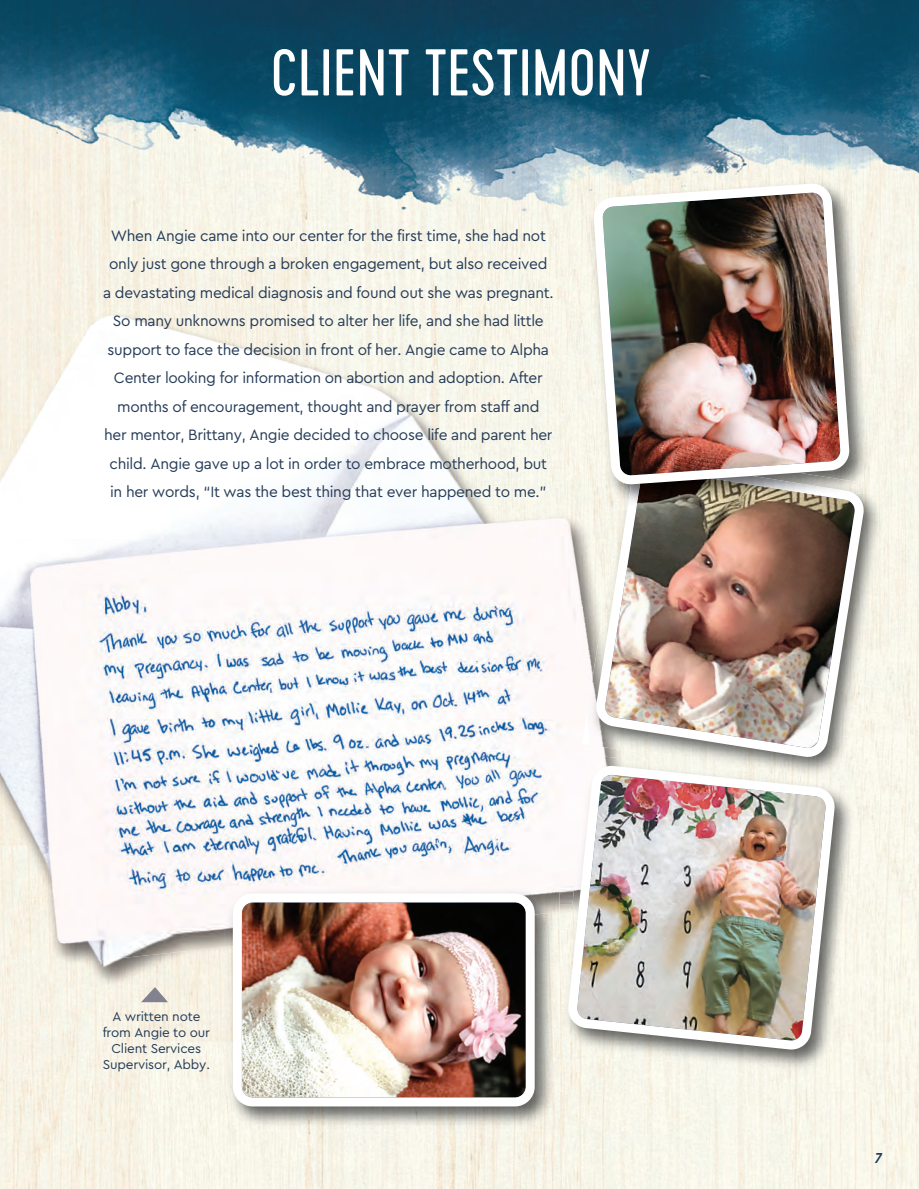
<style>
.page{position:relative;width:919px;height:1189px;background:#fff}
.page>*{position:absolute;margin:0;border:0;box-sizing:border-box;transform-origin:0 0}
.t1{font:66px "Cervo";letter-spacing:.015em;color:#fff}
.t2{font:15.75px/28.5px "Cera Basic";letter-spacing:-.02em;color:#263c57;text-align:center}
.t3{font:13.5px/16.2px "Cera Basic";letter-spacing:-.015em;color:#263c57;text-align:center}
.t4{font:italic 600 13.5px "Avant Garde";color:#263c57}
</style>
<div class="page">
<img style="left:0;top:0;width:919px;height:1189px">
<h1 class="t1" style="left:271px;top:49px;width:381px">CLIENT TESTIMONY</h1>
<p class="t2" style="left:103px;top:222px;width:452px">When Angie came into our center for the first time, she had not only just gone through a broken engagement, but also received<br>a devastating medical diagnosis and found out she was pregnant.<br>So many unknowns promised to alter her life, and she had little support to face the decision in front of her. Angie came to Alpha Center looking for information on abortion and adoption. After months of encouragement, thought and prayer from staff and<br>her mentor, Brittany, Angie decided to choose life and parent her child. Angie gave up a lot in order to embrace motherhood, but in her words, “It was the best thing that ever happened to me.”</p>
<p class="t3" style="left:103px;top:1008px;width:109px">A written note from Angie to our<br>Client Services<br>Supervisor, Abby.</p>
<p class="t4" style="left:873px;top:1151px;width:9px">7</p>
</div>
